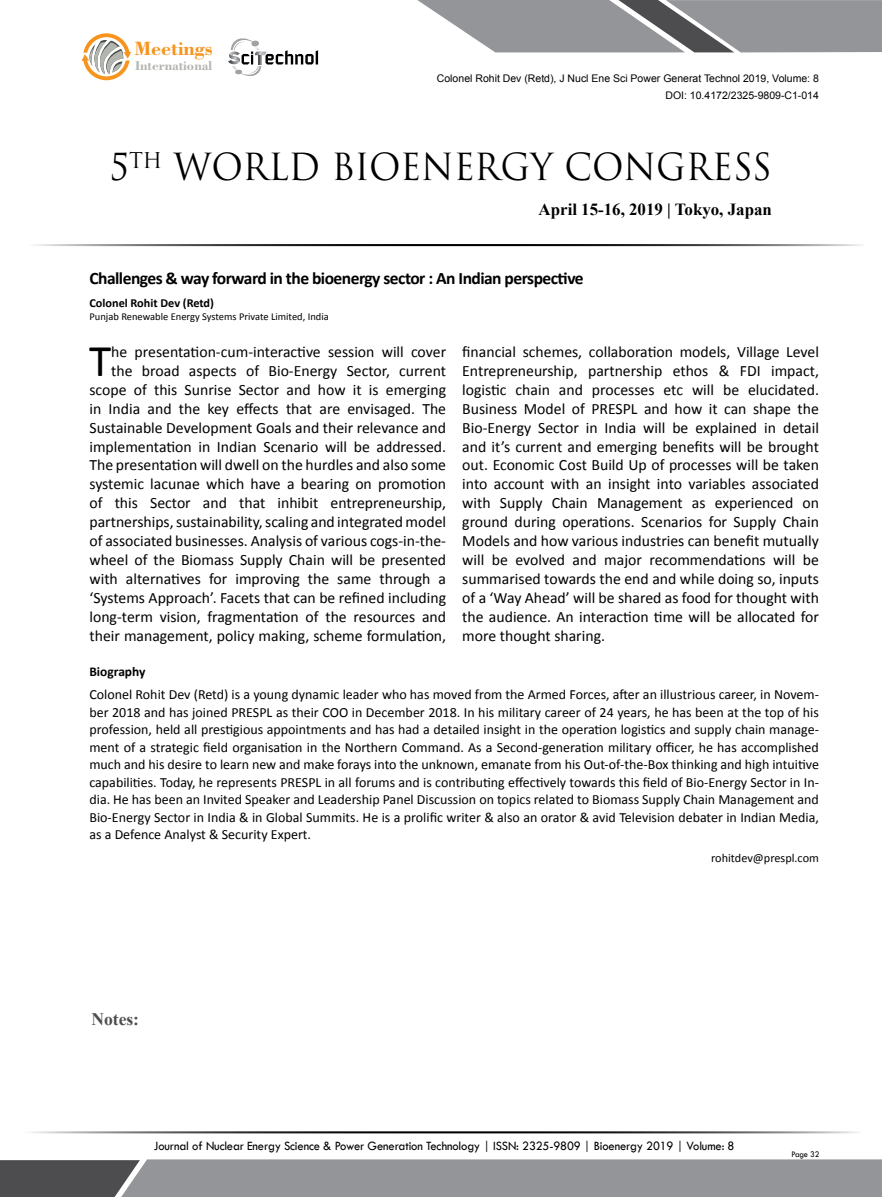
<style>
.page{position:relative;width:882px;height:1197px;background:#fff}
.page>*{position:absolute;margin:0;border:0;box-sizing:border-box;transform-origin:0 0}
.t1{font:45.5px "Calibri";color:#000}
.t2{font:36.4px "Trajan Pro 3";color:#000;scale:.95 1}
.t3{font:700 20.3px "Bodoni BT";color:#f7941e}
.t4{font:700 17.5px "Calibri";letter-spacing:-.03em;color:#000}
.t5{font:700 17.5px "Times New Roman";color:#4d4d4f}
.t6{font:700 16.97px "Times New Roman";color:#000}
.t7{font:15.75px/18.9px "Calibri";color:#000;text-align:right}
.t8{font:14px/17.5px "Calibri";color:#000;text-align:justify}
.t9{font:700 13.47px "Bodoni BT";color:#b3b6af}
.t10{font:700 13.47px "Calibri";color:#000}
.t11{font:13.12px "Tw Cen";letter-spacing:-.01em;color:#000;scale:.95 1}
.t12{font:700 12.25px "Calibri";color:#000}
.t13{font:12.25px "Calibri";color:#000}
.t14{font:10.5px/16.8px "Arial";color:#000;text-align:right}
.t15{font:10.5px "Calibri";color:#000}
.t16{font:8.75px "Tw Cen";letter-spacing:-.02em;color:#000;scale:.95 1}
</style>
<div class="page">
<hr style="left:25px;top:244px;width:839px;height:2px;background:#000">
<hr style="left:22px;top:1131px;width:839px;height:2px;background:#000">
<svg style="left:417px;top:0;width:465px;height:52px;background:#9a9b9e"></svg>
<svg style="left:0;top:1159px;width:882px;height:38px;background:#8b8d8f"></svg>
<svg style="left:82px;top:33px;width:49px;height:47px"></svg>
<svg style="left:228px;top:38px;width:90px;height:38px"></svg>
<p class="t3" style="left:135px;top:36px;width:80px">Meetings</p>
<p class="t9" style="left:135px;top:57px;width:79px">International</p>
<p class="t14" style="left:437px;top:70px;width:384px">Colonel Rohit Dev (Retd), J Nucl Ene Sci Power Generat Technol 2019, Volume: 8<br>DOI: 10.4172/2325-9809-C1-014</p>
<h2 class="t2" style="left:110px;top:142px;width:698px">5<sup>TH</sup> WORLD BIOENERGY CONGRESS</h2>
<p class="t6" style="left:539px;top:198px;width:235px">April 15-16, 2019 | Tokyo, Japan</p>
<p class="t4" style="left:89px;top:267px;width:496px">Challenges &amp; way forward in the bioenergy sector : An Indian perspective</p>
<p class="t12" style="left:89px;top:295px;width:126px">Colonel Rohit Dev (Retd)</p>
<p class="t15" style="left:89px;top:310px;width:241px">Punjab Renewable Energy Systems Private Limited, India</p>
<h1 class="t1" style="left:89px;top:332px;width:24px">T</h1>
<p class="t7" style="left:89px;top:342px;width:358px">he presentation-cum-interactive session will cover the broad aspects of Bio-Energy Sector, current scope of this Sunrise Sector and how it is emerging in India and the key effects that are envisaged. The Sustainable Development Goals and their relevance and implementation in Indian Scenario will be addressed.<br>The presentation will dwell on the hurdles and also some systemic lacunae which have a bearing on promotion of this Sector and that inhibit entrepreneurship, partnerships, sustainability, scaling and integrated model of associated businesses. Analysis of various cogs-in-the&shy;wheel of the Biomass Supply Chain will be presented with alternatives for improving the same through a ‘Systems Approach’. Facets that can be refined including long-term vision, fragmentation of the resources and their management, policy making, scheme formulation,</p>
<p class="t7" style="left:462px;top:342px;width:358px;text-align:justify">financial schemes, collaboration models, Village Level Entrepreneurship, partnership ethos &amp; FDI impact, logistic chain and processes etc will be elucidated.<br>Business Model of PRESPL and how it can shape the Bio-Energy Sector in India will be explained in detail and it’s current and emerging benefits will be brought out. Economic Cost Build Up of processes will be taken into account with an insight into variables associated with Supply Chain Management as experienced on ground during operations. Scenarios for Supply Chain Models and how various industries can benefit mutually will be evolved and major recommendations will be summarised towards the end and while doing so, inputs of a ‘Way Ahead’ will be shared as food for thought with the audience. An interaction time will be allocated for more thought sharing.</p>
<p class="t10" style="left:89px;top:663px;width:58px">Biography</p>
<p class="t8" style="left:89px;top:686px;width:731px">Colonel Rohit Dev (Retd) is a young dynamic leader who has moved from the Armed Forces, after an illustrious career, in Novem&shy;ber 2018 and has joined PRESPL as their COO in December 2018. In his military career of 24 years, he has been at the top of his profession, held all prestigious appointments and has had a detailed insight in the operation logistics and supply chain manage&shy;ment of a strategic field organisation in the Northern Command. As a Second-generation military officer, he has accomplished much and his desire to learn new and make forays into the unknown, emanate from his Out-of-the-Box thinking and high intuitive capabilities. Today, he represents PRESPL in all forums and is contributing effectively towards this field of Bio-Energy Sector in In&shy;dia. He has been an Invited Speaker and Leadership Panel Discussion on topics related to Biomass Supply Chain Management and Bio-Energy Sector in India &amp; in Global Summits. He is a prolific writer &amp; also an orator &amp; avid Television debater in Indian Media, as a Defence Analyst &amp; Security Expert.</p>
<p class="t13" style="left:711px;top:851px;width:109px">rohitdev@prespl.com</p>
<p class="t5" style="left:91px;top:1007px;width:49px">Notes:</p>
<p class="t11" style="left:154px;top:1138px;width:613px">Journal of Nuclear Energy Science &amp; Power Generation Technology | ISSN: 2325-9809 | Bioenergy 2019 | Volume: 8</p>
<p class="t16" style="left:791px;top:1149px;width:31px">Page 32</p>
</div>
